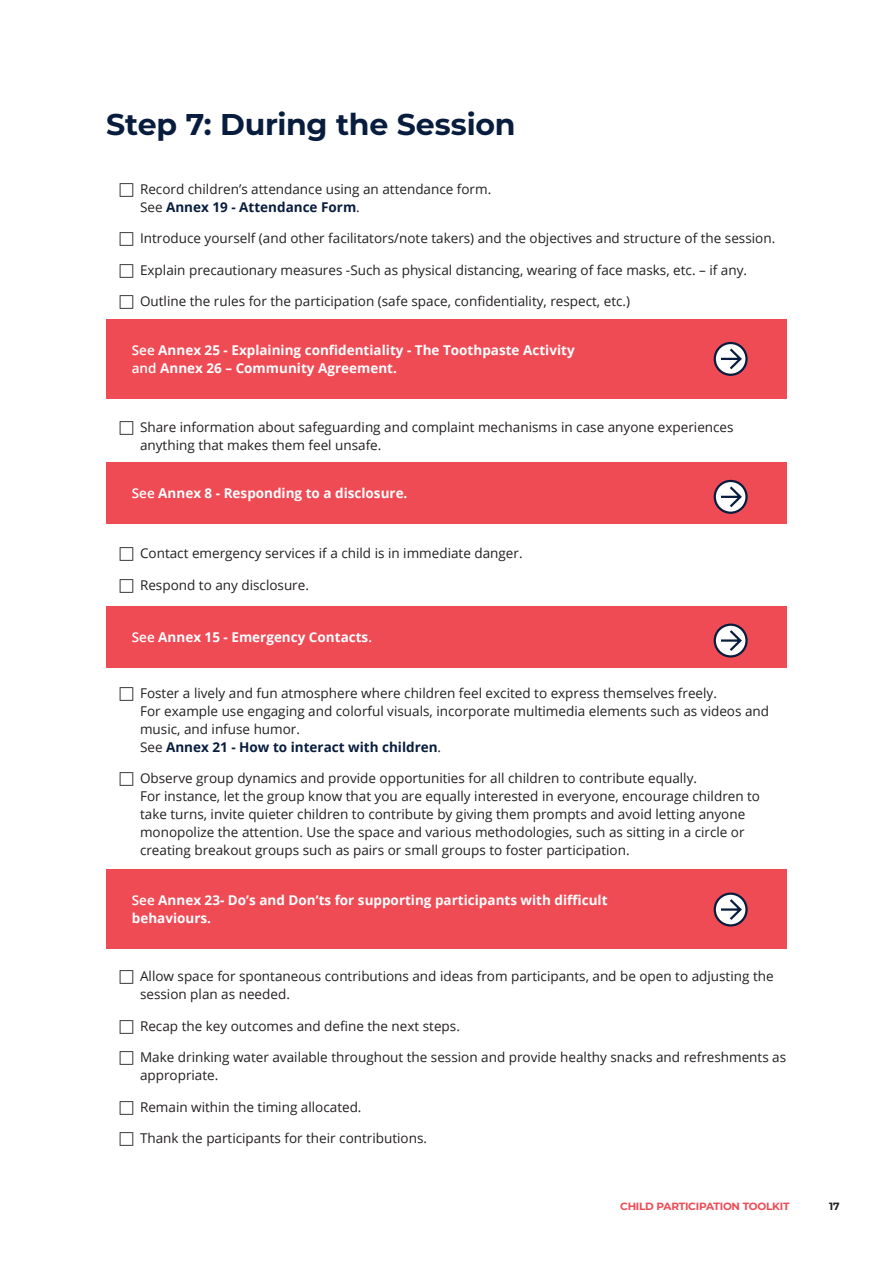
<style>
.page{position:relative;width:893px;height:1263px;background:#fff}
.page>*{position:absolute;margin:0;border:0;box-sizing:border-box;transform-origin:0 0}
.t1{font:100 30px "Montserrat";letter-spacing:-.01em;color:#081d3e}
.t2{font:13.5px/18px "Open Sans";color:#231f20}
.t3{font:700 13.5px/18px "Open Sans";color:#fff}
.t4{font:100 10.5px "Montserrat";letter-spacing:-.02em;color:#ef4b55}
.t5{font:100 10.5px "Montserrat";color:#231f20}
.s1{font-weight:700;color:#081d3e}
.s2{font-weight:600}
</style>
<div class="page">
<div style="left:106px;top:319px;width:681px;height:80px;background:#ef4b55"></div>
<svg style="left:713px;top:341px;width:35px;height:35px"></svg>
<div style="left:106px;top:462px;width:681px;height:62px;background:#ef4b55"></div>
<svg style="left:713px;top:479px;width:35px;height:35px"></svg>
<div style="left:106px;top:606px;width:681px;height:62px;background:#ef4b55"></div>
<svg style="left:713px;top:623px;width:35px;height:35px"></svg>
<div style="left:106px;top:870px;width:681px;height:79px;background:#ef4b55"></div>
<svg style="left:713px;top:892px;width:35px;height:35px"></svg>
<h1 class="t1" style="left:106px;top:105px;width:411px">Step 7: During the Session</h1>
<p class="t2" style="left:140px;top:180px;width:353px">Record children’s attendance using an attendance form.<br>See <span class="s1">Annex 19 - Attendance Form</span>.</p>
<p class="t2" style="left:140px;top:229px;width:637px">Introduce yourself (and other facilitators/note takers) and the objectives and structure of the session.</p>
<p class="t2" style="left:140px;top:261px;width:608px">Explain precautionary measures -Such as physical distancing, wearing of face masks, etc. – if any.</p>
<p class="t2" style="left:140px;top:292px;width:492px">Outline the rules for the participation (safe space, confidentiality, respect, etc.)</p>
<p class="t3" style="left:132px;top:341px;width:444px"><span class="s2">See</span> Annex 25 - Explaining confidentiality - The Toothpaste Activity <span class="s2">and</span> Annex 26 – Community Agreement.</p>
<p class="t2" style="left:140px;top:418px;width:595px">Share information about safeguarding and complaint mechanisms in case anyone experiences anything that makes them feel unsafe.</p>
<p class="t3" style="left:132px;top:484px;width:277px"><span class="s2">See</span> Annex 8 - Responding to a disclosure.</p>
<p class="t2" style="left:140px;top:544px;width:384px">Contact emergency services if a child is in immediate danger.</p>
<p class="t2" style="left:140px;top:576px;width:170px">Respond to any disclosure.</p>
<p class="t3" style="left:132px;top:628px;width:242px"><span class="s2">See</span> Annex 15 - Emergency Contacts<span class="s2">.</span></p>
<p class="t2" style="left:140px;top:684px;width:630px">Foster a lively and fun atmosphere where children feel excited to express themselves freely.<br>For example use engaging and colorful visuals, incorporate multimedia elements such as videos and music, and infuse humor.<br>See <span class="s1">Annex 21 - How to interact with children</span>.</p>
<p class="t2" style="left:140px;top:769px;width:622px">Observe group dynamics and provide opportunities for all children to contribute equally.<br>For instance, let the group know that you are equally interested in everyone, encourage children to take turns, invite quieter children to contribute by giving them prompts and avoid letting anyone monopolize the attention. Use the space and various methodologies, such as sitting in a circle or creating breakout groups such as pairs or small groups to foster participation.</p>
<p class="t3" style="left:132px;top:891px;width:477px"><span class="s2">See</span> Annex 23- Do’s and Don’ts for supporting participants with difficult behaviours.</p>
<p class="t2" style="left:140px;top:967px;width:635px">Allow space for spontaneous contributions and ideas from participants, and be open to adjusting the session plan as needed.</p>
<p class="t2" style="left:140px;top:1017px;width:321px">Recap the key outcomes and define the next steps.</p>
<p class="t2" style="left:140px;top:1048px;width:648px">Make drinking water available throughout the session and provide healthy snacks and refreshments as appropriate.</p>
<p class="t2" style="left:140px;top:1098px;width:223px">Remain within the timing allocated.</p>
<p class="t2" style="left:140px;top:1129px;width:288px">Thank the participants for their contributions.</p>
<p class="t4" style="left:620px;top:1199px;width:171px">CHILD PARTICIPATION TOOLKIT</p>
<p class="t5" style="left:829px;top:1199px;width:12px">17</p>
</div>
